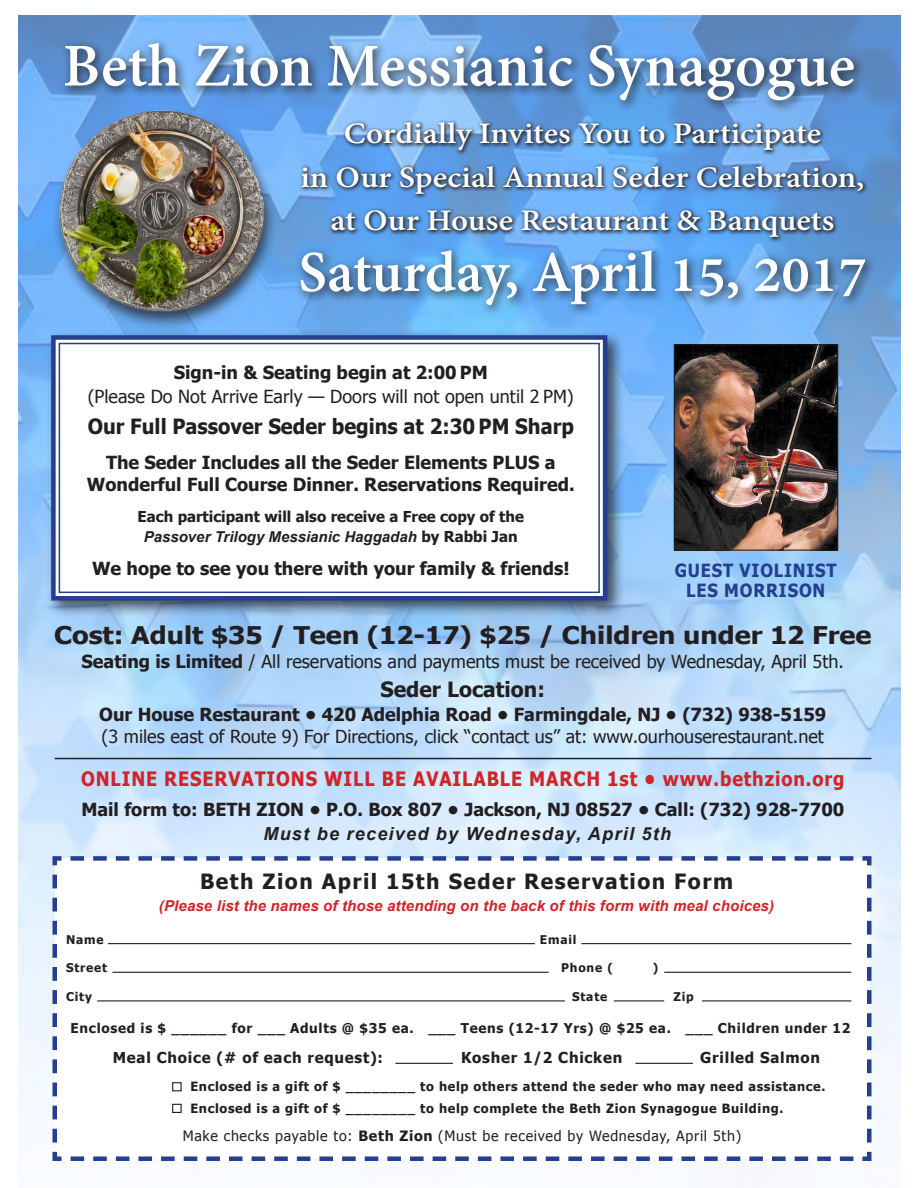
<style>
.page{position:relative;width:918px;height:1188px;background:#fff}
.page>*{position:absolute;margin:0;border:0;box-sizing:border-box;transform-origin:0 0}
.t1{font:700 66px "Adobe Devanagari";color:#fff}
.t2{font:700 63px "Adobe Devanagari";color:#fff}
.t3{font:700 32.4px/43.2px "Adobe Devanagari";color:#fff;text-align:center;scale:1.11 1}
.t4{font:700 24.3px "Tahoma";color:#231f20;scale:1.11 1}
.t5{font:700 21px "Tahoma";color:#231f20;scale:.95 1}
.t6{font:700 21px "Tahoma";letter-spacing:.07em;color:#231f20}
.t7{font:700 21px "Tahoma";color:#231f20}
.t8{font:700 19.8px "Tahoma";letter-spacing:.05em;color:#d1232a;scale:.91 1}
.t9{font:700 18.15px "Tahoma";letter-spacing:.05em;color:#253f8e;scale:.91 1}
.t10{font:700 18px "Tahoma";color:#231f20}
.t11{font:18px "Tahoma";color:#231f20}
.t12{font:italic 700 18px "Arial";letter-spacing:.07em;color:#231f20}
.t13{font:italic 700 15px "Arial";letter-spacing:.01em;color:#d1232a}
.t14{font:700 15px "Tahoma";letter-spacing:.05em;color:#231f20}
.t15{font:700 15px "Tahoma";color:#231f20}
.t16{font:italic 700 15px "Arial";color:#231f20}
.t17{font:14.25px "Tahoma";letter-spacing:.05em;color:#231f20}
.t18{font:700 13.5px "Tahoma";letter-spacing:.05em;color:#231f20}
.t19{font:700 12.75px "Tahoma";letter-spacing:.05em;color:#231f20}
.t20{font:700 12px "Tahoma";letter-spacing:.07em;color:#231f20}
.s1{font-family:"Tahoma";font-style:normal}
.s2{font-weight:700}
</style>
<div class="page">
<img style="left:18px;top:16px;width:882px;height:1136px">
<div style="left:59px;top:37px;width:807px;height:77px;background:#231f20;opacity:.75"></div>
<div style="left:52px;top:108px;width:226px;height:223px;background:#231f20;opacity:.75"></div>
<img style="left:53px;top:103px;width:217px;height:214px">
<svg style="left:298px;top:119px;width:571px;height:124px;background:#588bc3"></svg>
<div style="left:294px;top:245px;width:583px;height:73px;background:#231f20;opacity:.75"></div>
<div style="left:46px;top:330px;width:579px;height:288px;background:#231f20;opacity:.75"></div>
<svg style="left:49px;top:333px;width:561px;height:270px"></svg>
<div style="left:59px;top:343px;width:541px;height:250px;border:2px solid #253f8e"></div>
<svg style="left:50px;top:854px;width:824px;height:308px"></svg>
<hr style="left:108px;top:943px;width:427px;height:1px;background:#231f20">
<hr style="left:581px;top:943px;width:270px;height:1px;background:#231f20">
<div style="left:172px;top:1082px;width:10px;height:9px;border:1px solid #231f20"></div>
<div style="left:172px;top:1104px;width:10px;height:9px;border:1px solid #231f20"></div>
<hr style="left:113px;top:972px;width:436px;height:1px;background:#231f20">
<hr style="left:664px;top:972px;width:187px;height:1px;background:#231f20">
<hr style="left:97px;top:1000px;width:468px;height:1px;background:#231f20">
<hr style="left:614px;top:1000px;width:50px;height:1px;background:#231f20">
<hr style="left:702px;top:1000px;width:149px;height:1px;background:#231f20">
<hr style="left:395px;top:1063px;width:58px;height:1px;background:#231f20">
<hr style="left:635px;top:1063px;width:58px;height:1px;background:#231f20">
<hr style="left:55px;top:758px;width:817px;height:1px;background:#231f20">
<img style="left:676px;top:346px;width:160px;height:203px">
<div style="left:674px;top:344px;width:164px;height:207px;border:1px solid #231f20"></div>
<p class="t1" style="left:63px;top:28px;width:794px">Beth Zion Messianic Synagogue</p>
<p class="t3" style="left:344px;top:116px;width:432px">Cordially Invites You to Participate</p>
<p class="t3" style="left:300px;top:159px;width:510px">in Our Special Annual Seder Celebration, at Our House Restaurant &amp; Banquets</p>
<p class="t2" style="left:298px;top:236px;width:570px">Saturday, April 15, 2017</p>
<p class="t10" style="left:174px;top:360px;width:315px">Sign-in &amp; Seating begin at 2:00 PM</p>
<p class="t11" style="left:88px;top:384px;width:488px">(Please Do Not Arrive Early — Doors will not open until 2 PM)</p>
<p class="t5" style="left:88px;top:412px;width:513px">Our Full Passover Seder begins at 2:30 PM Sharp</p>
<p class="t10" style="left:106px;top:450px;width:451px">The Seder Includes all the Seder Elements PLUS a</p>
<p class="t10" style="left:87px;top:471px;width:489px">Wonderful Full Course Dinner. Reservations Required.</p>
<p class="t15" style="left:138px;top:506px;width:388px">Each participant will also receive a Free copy of the</p>
<p class="t16" style="left:144px;top:526px;width:375px">Passover Trilogy Messianic Haggadah <span class="s1">by Rabbi Jan</span></p>
<p class="t10" style="left:92px;top:555px;width:479px">We hope to see you there with your family &amp; friends!</p>
<p class="t9" style="left:675px;top:558px;width:180px">GUEST VIOLINIST</p>
<p class="t9" style="left:686px;top:578px;width:154px">LES MORRISON</p>
<p class="t4" style="left:54px;top:618px;width:738px">Cost: Adult $35 / Teen (12-17) $25 / Children under 12 Free</p>
<p class="t11" style="left:82px;top:650px;width:764px"><span class="s2">Seating is Limited</span> / All reservations and payments must be received by Wednesday, April 5th.</p>
<p class="t7" style="left:381px;top:674px;width:166px">Seder Location:</p>
<p class="t10" style="left:99px;top:702px;width:729px">Our House Restaurant • 420 Adelphia Road • Farmingdale, NJ • (732) 938-5159</p>
<p class="t11" style="left:102px;top:725px;width:724px">(3 miles east of Route 9) For Directions, click “contact us” at: www.ourhouserestaurant.net</p>
<p class="t8" style="left:81px;top:765px;width:840px">ONLINE RESERVATIONS WILL BE AVAILABLE MARCH 1st • www.bethzion.org</p>
<p class="t10" style="left:81px;top:796px;width:764px">Mail form to: BETH ZION • P.O. Box 807 • Jackson, NJ 08527 • Call: (732) 928-7700</p>
<p class="t12" style="left:263px;top:821px;width:409px">Must be received by Wednesday, April 5th</p>
<p class="t6" style="left:200px;top:866px;width:535px">Beth Zion April 15th Seder Reservation Form</p>
<p class="t13" style="left:159px;top:896px;width:617px">(Please list the names of those attending on the back of this form with meal choices)</p>
<p class="t20" style="left:66px;top:931px;width:39px">Name</p>
<p class="t20" style="left:540px;top:931px;width:38px">Email</p>
<p class="t20" style="left:66px;top:960px;width:43px">Street</p>
<p class="t20" style="left:561px;top:960px;width:53px">Phone (</p>
<p class="t20" style="left:653px;top:960px;width:7px">)</p>
<p class="t20" style="left:66px;top:988px;width:28px">City</p>
<p class="t20" style="left:572px;top:988px;width:37px">State</p>
<p class="t20" style="left:673px;top:988px;width:22px">Zip</p>
<p class="t18" style="left:71px;top:1018px;width:781px">Enclosed is $ ______ for ___ Adults @ $35 ea. ___ Teens (12-17 Yrs) @ $25 ea. ___ Children under 12</p>
<p class="t14" style="left:113px;top:1047px;width:272px">Meal Choice (# of each request):</p>
<p class="t14" style="left:461px;top:1047px;width:163px">Kosher 1/2 Chicken</p>
<p class="t14" style="left:700px;top:1047px;width:121px">Grilled Salmon</p>
<p class="t19" style="left:191px;top:1078px;width:636px">Enclosed is a gift of $ ________ to help others attend the seder who may need assistance.</p>
<p class="t19" style="left:191px;top:1099px;width:595px">Enclosed is a gift of $ ________ to help complete the Beth Zion Synagogue Building.</p>
<p class="t17" style="left:183px;top:1127px;width:560px">Make checks payable to: <span class="s2">Beth Zion</span> (Must be received by Wednesday, April 5th)</p>
</div>
